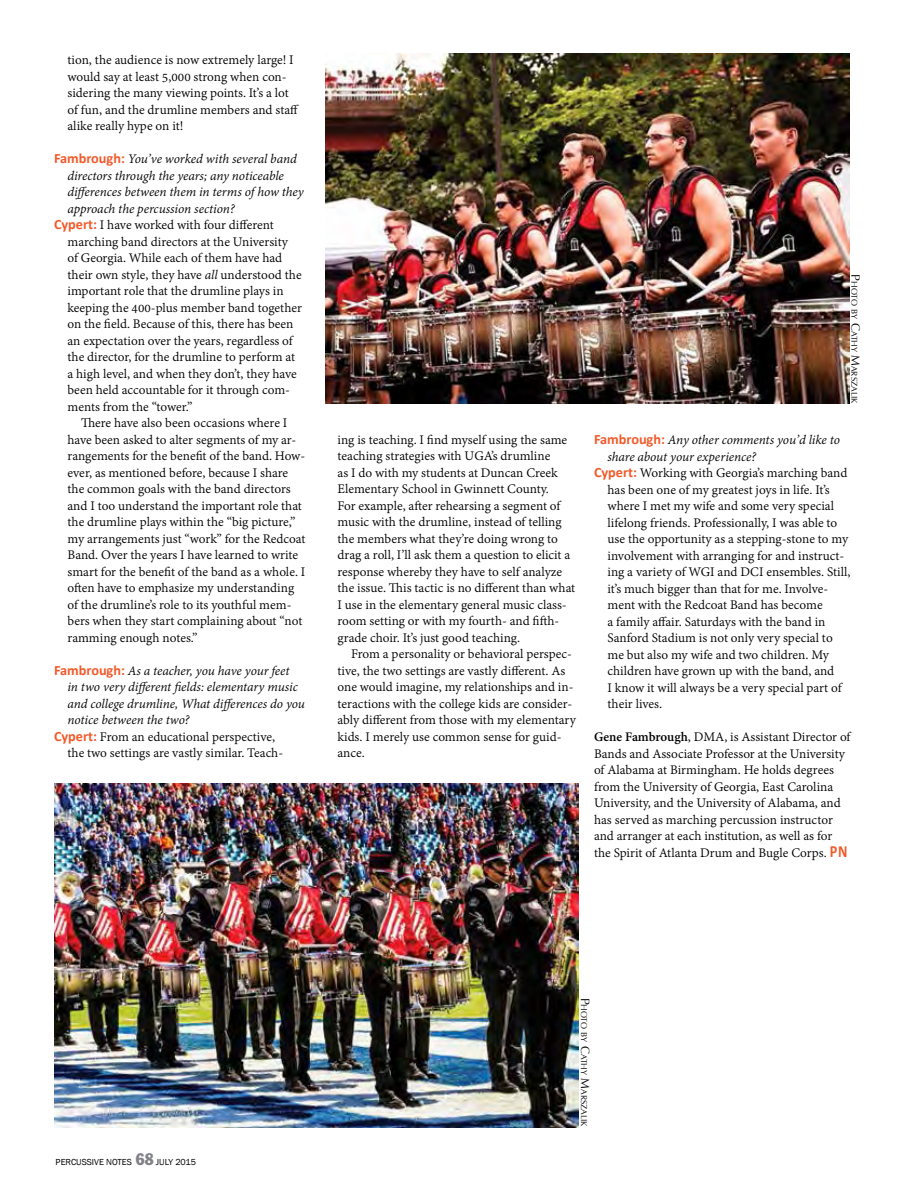
<style>
.page{position:relative;width:918px;height:1188px;background:#fff}
.page>*{position:absolute;margin:0;border:0;box-sizing:border-box;transform-origin:0 0}
.t1{font:14.25px/16.5px "Adobe Devanagari";color:#000}
.t2{font:italic 14.25px "Adobe Devanagari";letter-spacing:-.005em;color:#000}
.t3{font:9px "Franklin Gothic";color:#000}
.t4{font:8.4px "Optima";color:#000}
.s1{font-family:"Calibri";font-weight:700;font-style:normal;color:#f15a2a}
.s2{font-family:"Calibri";font-weight:700;color:#f15a2a}
.s3{font-style:italic}
.s4{font-size:12px}
.s5{font-weight:700}
.s6{font-family:"Calibri";font-weight:700;font-size:17.1px;color:#f15a2a}
.s7{font-stretch:condensed;font-size:16.5px;color:#808285}
</style>
<div class="page">
<img style="left:54px;top:783px;width:525px;height:344px">
<img style="left:325px;top:54px;width:524px;height:350px">
<p class="t1" style="left:68px;top:53px;width:233px">tion, the audience is now extremely large! I would say at least 5,000 strong when con&shy;sidering the many viewing points. It’s a lot of fun, and the drumline members and staff alike really hype on it!</p>
<p class="t2" style="left:54px;top:151px;width:244px"><span class="s1">Fambrough:</span> You’ve worked with several band</p>
<p class="t2" style="left:68px;top:168px;width:218px">directors through the years; any noticeable</p>
<p class="t2" style="left:68px;top:184px;width:238px">differences between them in terms of how they</p>
<p class="t2" style="left:68px;top:201px;width:169px">approach the percussion section?</p>
<p class="t1" style="left:54px;top:218px;width:221px"><span class="s2">Cypert:</span> I have worked with four different</p>
<p class="t1" style="left:68px;top:234px;width:222px">marching band directors at the University</p>
<p class="t1" style="left:68px;top:251px;width:216px">of Georgia. While each of them have had</p>
<p class="t1" style="left:68px;top:267px;width:236px">their own style, they have <span class="s3">all</span> understood the</p>
<p class="t1" style="left:68px;top:284px;width:218px">important role that the drumline plays in</p>
<p class="t1" style="left:68px;top:300px;width:236px">keeping the 400-plus member band together</p>
<p class="t1" style="left:68px;top:317px;width:227px">on the field. Because of this, there has been</p>
<p class="t1" style="left:68px;top:333px;width:227px">an expectation over the years, regardless of</p>
<p class="t1" style="left:68px;top:350px;width:229px">the director, for the drumline to perform at</p>
<p class="t1" style="left:68px;top:366px;width:231px">a high level, and when they don’t, they have</p>
<p class="t1" style="left:68px;top:383px;width:224px">been held accountable for it through com-</p>
<p class="t1" style="left:68px;top:399px;width:127px">ments from the “tower.”</p>
<p class="t1" style="left:81px;top:416px;width:208px">There have also been occasions where I</p>
<p class="t1" style="left:68px;top:432px;width:230px">have been asked to alter segments of my ar-</p>
<p class="t1" style="left:68px;top:449px;width:239px">rangements for the benefit of the band. How-</p>
<p class="t1" style="left:68px;top:465px;width:222px">ever, as mentioned before, because I share</p>
<p class="t1" style="left:68px;top:482px;width:225px">the common goals with the band directors</p>
<p class="t1" style="left:68px;top:498px;width:236px">and I too understand the important role that</p>
<p class="t1" style="left:68px;top:515px;width:229px">the drumline plays within the “big picture,”</p>
<p class="t1" style="left:68px;top:531px;width:240px">my arrangements just “work” for the Redcoat</p>
<p class="t1" style="left:68px;top:548px;width:232px">Band. Over the years I have learned to write</p>
<p class="t1" style="left:68px;top:564px;width:239px">smart for the benefit of the band as a whole. I</p>
<p class="t1" style="left:68px;top:581px;width:228px">often have to emphasize my understanding</p>
<p class="t1" style="left:68px;top:597px;width:225px">of the drumline’s role to its youthful mem-</p>
<p class="t1" style="left:68px;top:614px;width:236px">bers when they start complaining about “not</p>
<p class="t1" style="left:68px;top:630px;width:132px">ramming enough notes.”</p>
<p class="t2" style="left:54px;top:663px;width:237px"><span class="s1">Fambrough:</span> As a teacher, you have your feet</p>
<p class="t2" style="left:68px;top:679px;width:232px">in two very different fields: elementary music</p>
<p class="t2" style="left:68px;top:696px;width:239px">and college drumline, What differences do you</p>
<p class="t2" style="left:68px;top:712px;width:124px">notice between the two?</p>
<p class="t1" style="left:54px;top:730px;width:223px"><span class="s2">Cypert:</span> From an educational perspective,</p>
<p class="t1" style="left:68px;top:746px;width:217px">the two settings are vastly similar. Teach-</p>
<p class="t1" style="left:338px;top:433px;width:239px">ing is teaching. I find myself using the same teaching strategies with UGA’s drumline<br>as I do with my students at Duncan Creek Elementary School in Gwinnett County.<br>For example, after rehearsing a segment of music with the drumline, instead of telling the members what they’re doing wrong to drag a roll, I’ll ask them a question to elicit a response whereby they have to self analyze the issue. This tactic is no different than what I use in the elementary general music class&shy;room setting or with my fourth- and fifth&shy;grade choir. It’s just good teaching.</p>
<p class="t1" style="left:338px;top:647px;width:240px;text-indent:13px">From a personality or behavioral perspec&shy;tive, the two settings are vastly different. As one would imagine, my relationships and in&shy;teractions with the college kids are consider&shy;ably different from those with my elementary kids. I merely use common sense for guid&shy;ance.</p>
<p class="t4" style="left:859px;top:274px;width:130px;rotate:90deg"><span class="s4">P</span>hoto by <span class="s4">C</span>athy <span class="s4">M</span>arszalik</p>
<p class="t2" style="left:594px;top:432px;width:248px"><span class="s1">Fambrough:</span> Any other comments you’d like to</p>
<p class="t2" style="left:608px;top:449px;width:150px">share about your experience?</p>
<p class="t1" style="left:594px;top:466px;width:255px"><span class="s2">Cypert:</span> Working with Georgia’s marching band</p>
<p class="t1" style="left:608px;top:482px;width:224px">has been one of my greatest joys in life. It’s</p>
<p class="t1" style="left:608px;top:499px;width:228px">where I met my wife and some very special</p>
<p class="t1" style="left:608px;top:515px;width:231px">lifelong friends. Professionally, I was able to</p>
<p class="t1" style="left:608px;top:532px;width:242px">use the opportunity as a stepping-stone to my</p>
<p class="t1" style="left:608px;top:548px;width:238px">involvement with arranging for and instruct-</p>
<p class="t1" style="left:608px;top:565px;width:245px">ing a variety of WGI and DCI ensembles. Still,</p>
<p class="t1" style="left:608px;top:581px;width:222px">it’s much bigger than that for me. Involve-</p>
<p class="t1" style="left:608px;top:598px;width:217px">ment with the Redcoat Band has become</p>
<p class="t1" style="left:608px;top:614px;width:219px">a family affair. Saturdays with the band in</p>
<p class="t1" style="left:608px;top:631px;width:227px">Sanford Stadium is not only very special to</p>
<p class="t1" style="left:608px;top:647px;width:223px">me but also my wife and two children. My</p>
<p class="t1" style="left:608px;top:664px;width:228px">children have grown up with the band, and</p>
<p class="t1" style="left:608px;top:680px;width:236px">I know it will always be a very special part of</p>
<p class="t1" style="left:608px;top:697px;width:56px">their lives.</p>
<p class="t1" style="left:594px;top:730px;width:258px"><span class="s5">Gene Fambrough</span>, DMA, is Assistant Director of Bands and Associate Professor at the University of Alabama at Birmingham. He holds degrees from the University of Georgia, East Carolina University, and the University of Alabama, and has served as marching percussion instructor and arranger at each institution, as well as for the Spirit of Atlanta Drum and Bugle Corps. <span class="s6">PN</span></p>
<p class="t3" style="left:56px;top:1156px;width:142px">PERCUSSIVE NOTES <span class="s7">68</span> JULY 2015</p>
<p class="t4" style="left:589px;top:998px;width:130px;rotate:90deg"><span class="s4">P</span>hoto by <span class="s4">C</span>athy <span class="s4">M</span>arszalik</p>
</div>
